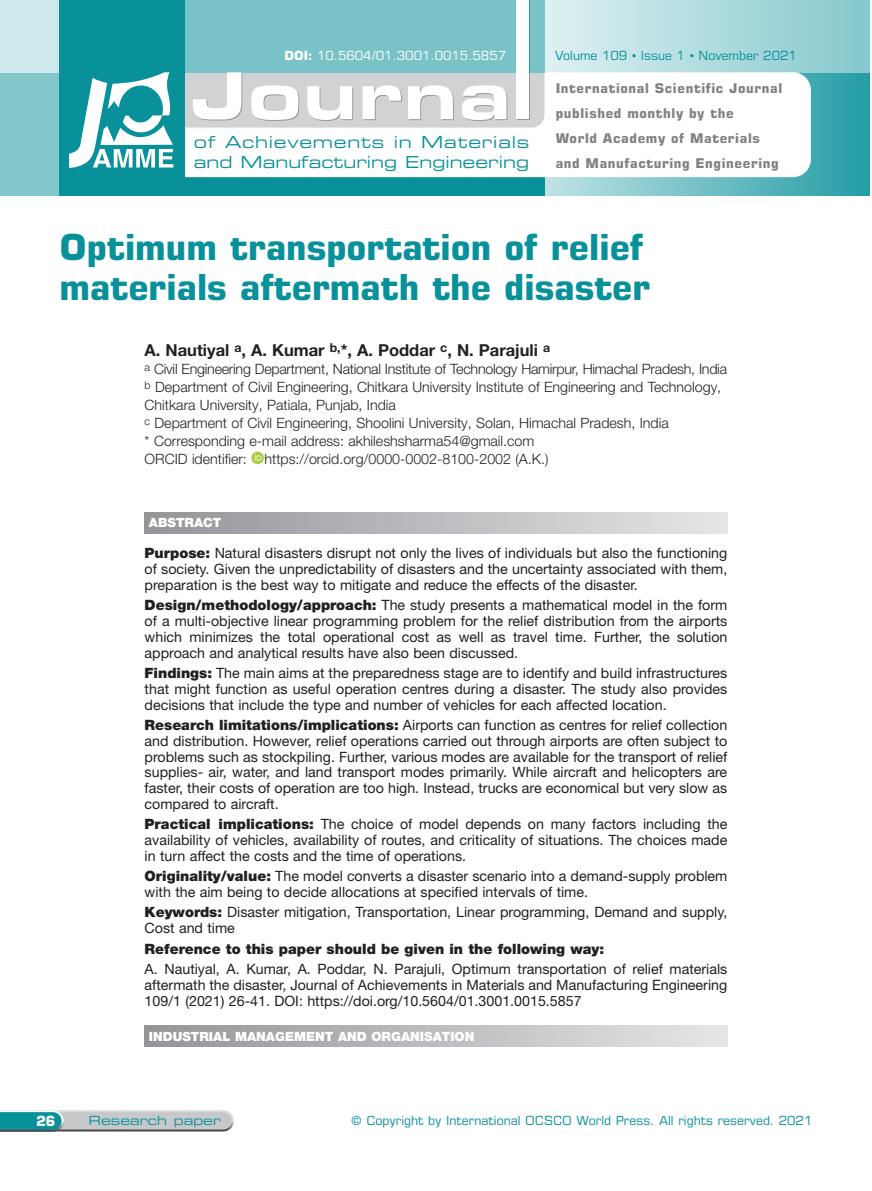
<style>
.page{position:relative;width:872px;height:1191px;background:#fff}
.page>*{position:absolute;margin:0;border:0;box-sizing:border-box;transform-origin:0 0}
.tytuł_artykułu{font:700 36px/40.5px "Eurostile LT Pro";color:#09919b}
.t1{font:16.5px/19.8px "Eurostile LT Pro Ex 2";color:#09919b}
.autorzy{font:700 16.5px "Helvetica Neue LT Pro";color:#231f20}
.tekst_abstraktu{font:14.25px/15.9px "Helvetica Neue LT Pro";color:#231f20;text-align:justify}
.uczelnia{font:300 14.25px/18px "Helvetica Neue LT Pro";color:#231f20}
.tekst_abstraktu-2{font:900 14.25px "Helvetica Neue LT Pro";color:#231f20}
.t2{font:700 14.1px "Eurostile LT Pro";color:#fff}
.t3{font:700 13.5px/24.8px "Eurostile LT Pro";letter-spacing:.045em;color:#808285}
.t4{font:900 12.75px "Helvetica Neue LT Pro";color:#fff}
.t5{font:12.6px "Eurostile LT Pro";color:#09919b}
.t6{font:12.6px "Eurostile LT Pro";color:#fff}
.t7{font:12.6px "Eurostile LT Pro Ex 2";color:#09919b}
.s1{font-weight:700}
.s2{font-weight:900}
</style>
<div class="page">
<svg style="left:0;top:1110px;width:234px;height:21px"></svg>
<div style="left:514px;top:0;width:356px;height:196px;background:linear-gradient(to right,#c9e7e9,#289fa7)"></div>
<div style="left:513px;top:0;width:357px;height:72px;background:linear-gradient(to right,#e7f4f5,#84c8cd)"></div>
<div style="left:60px;top:0;width:484px;height:196px;background:#09919b"></div>
<div style="left:138px;top:72px;width:673px;height:105px;background:#fff;border-radius:18px"></div>
<svg style="left:185px;top:72px;width:359px;height:56px;fill:#d1d2d4"></svg>
<div style="left:0;top:0;width:60px;height:196px;background:#84c8cd"></div>
<div style="left:0;top:0;width:60px;height:72px;background:#cee9eb"></div>
<div style="left:185px;top:0;width:359px;height:72px;background:#78c2c8"></div>
<div style="left:60px;top:0;width:125px;height:196px;background:#09919b"></div>
<svg style="left:69px;top:72px;width:104px;height:96px"></svg>
<div style="left:518px;top:72px;width:12px;height:48px;background:#939598"></div>
<svg style="left:193px;top:72px;width:49px;height:48px"></svg>
<svg style="left:251px;top:85px;width:48px;height:36px"></svg>
<svg style="left:307px;top:86px;width:46px;height:35px"></svg>
<svg style="left:362px;top:85px;width:40px;height:35px"></svg>
<svg style="left:408px;top:85px;width:46px;height:35px"></svg>
<svg style="left:462px;top:85px;width:45px;height:36px"></svg>
<div style="left:518px;top:0;width:12px;height:72px;background:#229ca5"></div>
<div style="left:517px;top:0;width:12px;height:119px;background:#fff"></div>
<svg style="left:251px;top:451px;width:13px;height:13px"></svg>
<svg style="left:255px;top:454px;width:6px;height:7px"></svg>
<div style="left:145px;top:512px;width:582px;height:21px;background:linear-gradient(to right,#939498,#e5e6e7)"></div>
<div style="left:145px;top:1025px;width:582px;height:21px;background:linear-gradient(to right,#939498,#e5e6e7)"></div>
<p class="t6" style="left:285px;top:48px;width:223px"><span class="s1">DOI:</span> 10.5604/01.3001.0015.5857</p>
<p class="t5" style="left:555px;top:48px;width:243px">Volume 109 • Issue 1 • November 2021</p>
<p class="t1" style="left:194px;top:132px;width:337px">of Achievements in Materials and Manufacturing Engineering</p>
<p class="t3" style="left:555px;top:76px;width:228px">International Scientific Journal published monthly by the<br>World Academy of Materials and Manufacturing Engineering</p>
<p class="tytuł_artykułu" style="left:60px;top:226px;width:592px">Optimum transportation of relief materials aftermath the disaster</p>
<p class="autorzy" style="left:145px;top:340px;width:407px">A. Nautiyal <sup>a</sup>, A. Kumar <sup>b,</sup>*, A. Poddar <sup>c</sup>, N. Parajuli <sup>a</sup></p>
<p class="uczelnia" style="left:145px;top:360px;width:584px"><sup>a</sup> Civil Engineering Department, National Institute of Technology Hamirpur, Himachal Pradesh, India</p>
<p class="uczelnia" style="left:145px;top:378px;width:578px"><sup>b</sup> Department of Civil Engineering, Chitkara University Institute of Engineering and Technology,<br>Chitkara University, Patiala, Punjab, India</p>
<p class="uczelnia" style="left:145px;top:414px;width:525px"><sup>c</sup> Department of Civil Engineering, Shoolini University, Solan, Himachal Pradesh, India</p>
<p class="uczelnia" style="left:145px;top:432px;width:391px">* Corresponding e-mail address: akhileshsharma54@gmail.com</p>
<p class="uczelnia" style="left:145px;top:450px;width:405px">ORCID identifier: https://orcid.org/0000-0002-8100-2002 (A.K.)</p>
<p class="t4" style="left:149px;top:515px;width:74px">ABSTRACT</p>
<p class="tekst_abstraktu" style="left:145px;top:544px;width:584px"><span class="s2">Purpose:</span> Natural disasters disrupt not only the lives of individuals but also the functioning of society. Given the unpredictability of disasters and the uncertainty associated with them, preparation is the best way to mitigate and reduce the effects of the disaster.</p>
<p class="tekst_abstraktu" style="left:145px;top:596px;width:584px"><span class="s2">Design/methodology/approach:</span> The study presents a mathematical model in the form of a multi-objective linear programming problem for the relief distribution from the airports which minimizes the total operational cost as well as travel time. Further, the solution approach and analytical results have also been discussed.</p>
<p class="tekst_abstraktu" style="left:145px;top:664px;width:584px"><span class="s2">Findings:</span> The main aims at the preparedness stage are to identify and build infrastructures that might function as useful operation centres during a disaster. The study also provides decisions that include the type and number of vehicles for each affected location.</p>
<p class="tekst_abstraktu" style="left:145px;top:716px;width:584px"><span class="s2">Research limitations/implications:</span> Airports can function as centres for relief collection and distribution. However, relief operations carried out through airports are often subject to problems such as stockpiling. Further, various modes are available for the transport of relief supplies- air, water, and land transport modes primarily. While aircraft and helicopters are faster, their costs of operation are too high. Instead, trucks are economical but very slow as compared to aircraft.</p>
<p class="tekst_abstraktu" style="left:145px;top:816px;width:584px"><span class="s2">Practical implications:</span> The choice of model depends on many factors including the availability of vehicles, availability of routes, and criticality of situations. The choices made in turn affect the costs and the time of operations.</p>
<p class="tekst_abstraktu" style="left:145px;top:868px;width:584px"><span class="s2">Originality/value:</span> The model converts a disaster scenario into a demand-supply problem with the aim being to decide allocations at specified intervals of time.</p>
<p class="tekst_abstraktu" style="left:145px;top:904px;width:584px"><span class="s2">Keywords:</span> Disaster mitigation, Transportation, Linear programming, Demand and supply,<br>Cost and time</p>
<p class="tekst_abstraktu-2" style="left:145px;top:940px;width:461px">Reference to this paper should be given in the following way:</p>
<p class="tekst_abstraktu" style="left:145px;top:960px;width:584px">A. Nautiyal, A. Kumar, A. Poddar, N. Parajuli, Optimum transportation of relief materials aftermath the disaster, Journal of Achievements in Materials and Manufacturing Engineering 109/1 (2021) 26-41. DOI: https://doi.org/10.5604/01.3001.0015.5857</p>
<p class="t4" style="left:149px;top:1028px;width:327px">INDUSTRIAL MANAGEMENT AND ORGANISATION</p>
<p class="t2" style="left:36px;top:1112px;width:20px">26</p>
<p class="t7" style="left:88px;top:1112px;width:134px">Research paper</p>
<p class="t5" style="left:351px;top:1113px;width:462px">© Copyright by International OCSCO World Press. All rights reserved. 2021</p>
</div>
